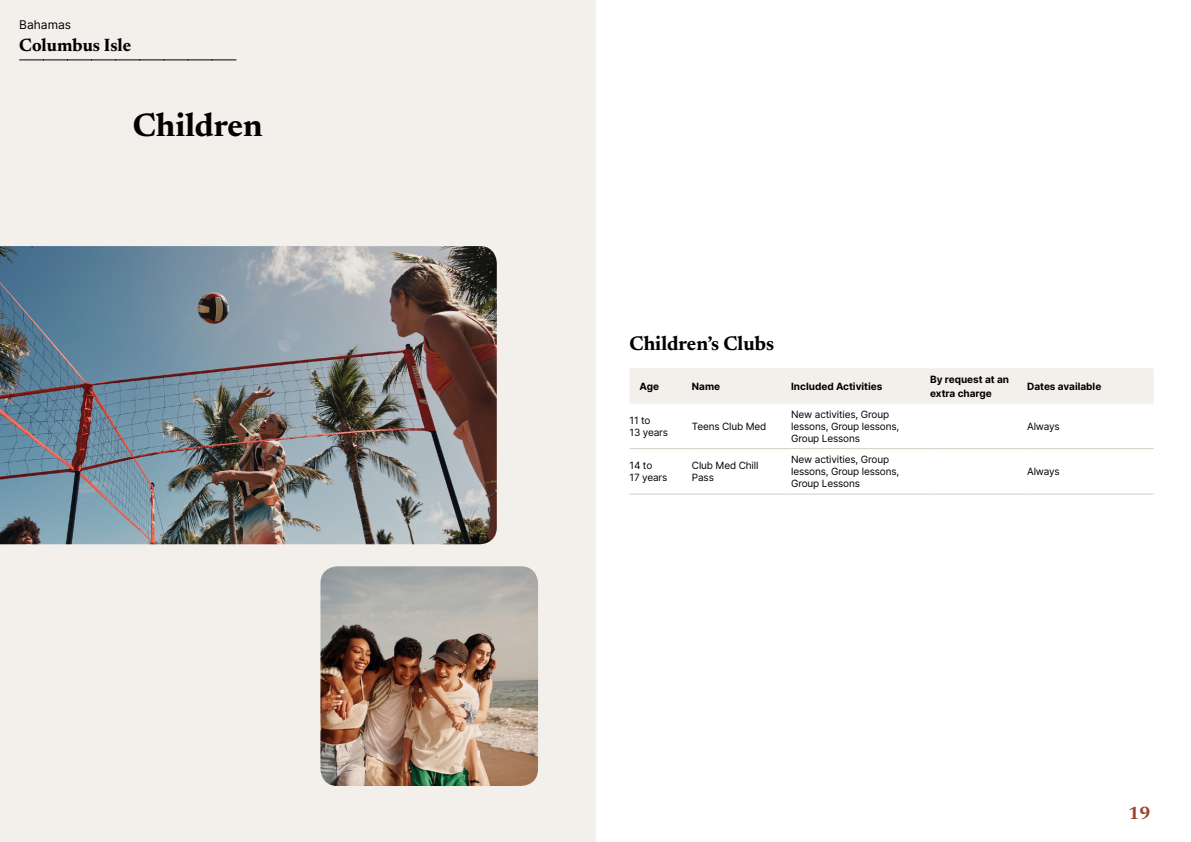
<style>
.page{position:relative;width:1191px;height:842px;background:#fff}
.page>*{position:absolute;margin:0;border:0;box-sizing:border-box;transform-origin:0 0}
.t1{font:700 33px "Newsreader 24 pt";color:#000}
.t2{font:700 20px "Newsreader 24 pt";color:#000}
.t3{font:700 18px "Newsreader 24 pt";color:#000}
.t4{font:700 18px "Newsreader 24 pt";color:#9d432c}
.t5{font:12px "Inter";color:#000}
.t6{font:10px/12px "Inter";letter-spacing:-.015em;color:#000}
.t7{font:700 10px/14px "Inter";color:#000}
</style>
<div class="page">
<div style="left:0;top:0;width:595px;height:842px;background:#f3f0ec"></div>
<img style="left:0;top:246px;width:497px;height:298px">
<img style="left:320px;top:566px;width:218px;height:220px">
<svg style="left:20px;top:60px;width:216px;height:1px"></svg>
<div style="left:630px;top:368px;width:523px;height:36px;background:#f3f0ec"></div>
<hr style="left:629px;top:448px;width:63px;height:1px;background:#d7cdc1">
<hr style="left:692px;top:448px;width:99px;height:1px;background:#d7cdc1">
<hr style="left:791px;top:448px;width:139px;height:1px;background:#d7cdc1">
<hr style="left:930px;top:448px;width:97px;height:1px;background:#d7cdc1">
<hr style="left:1027px;top:448px;width:126px;height:1px;background:#d7cdc1">
<hr style="left:629px;top:494px;width:63px;height:1px;background:#d7cdc1">
<hr style="left:692px;top:494px;width:99px;height:1px;background:#d7cdc1">
<hr style="left:791px;top:494px;width:139px;height:1px;background:#d7cdc1">
<hr style="left:930px;top:494px;width:97px;height:1px;background:#d7cdc1">
<hr style="left:1027px;top:494px;width:126px;height:1px;background:#d7cdc1">
<p class="t5" style="left:19px;top:15px;width:53px">Bahamas</p>
<h3 class="t3" style="left:19px;top:32px;width:114px">Columbus Isle</h3>
<h1 class="t1" style="left:133px;top:101px;width:131px">Children</h1>
<h2 class="t2" style="left:629px;top:329px;width:146px">Children’s Clubs</h2>
<p class="t7" style="left:639px;top:379px;width:21px">Age</p>
<p class="t7" style="left:692px;top:379px;width:30px">Name</p>
<p class="t7" style="left:791px;top:379px;width:93px">Included Activities</p>
<p class="t7" style="left:930px;top:372px;width:80px">By request at an extra charge</p>
<p class="t7" style="left:1027px;top:379px;width:76px">Dates available</p>
<p class="t6" style="left:629px;top:414px;width:40px">11 to<br>13 years</p>
<p class="t6" style="left:692px;top:420px;width:76px">Teens Club Med</p>
<p class="t6" style="left:791px;top:408px;width:110px">New activities, Group lessons, Group lessons,<br>Group Lessons</p>
<p class="t6" style="left:1027px;top:420px;width:34px">Always</p>
<p class="t6" style="left:629px;top:459px;width:39px">14 to<br>17 years</p>
<p class="t6" style="left:692px;top:459px;width:68px">Club Med Chill<br>Pass</p>
<p class="t6" style="left:791px;top:453px;width:110px">New activities, Group lessons, Group lessons,<br>Group Lessons</p>
<p class="t6" style="left:1027px;top:465px;width:34px">Always</p>
<h3 class="t4" style="left:1128px;top:800px;width:24px">19</h3>
</div>
